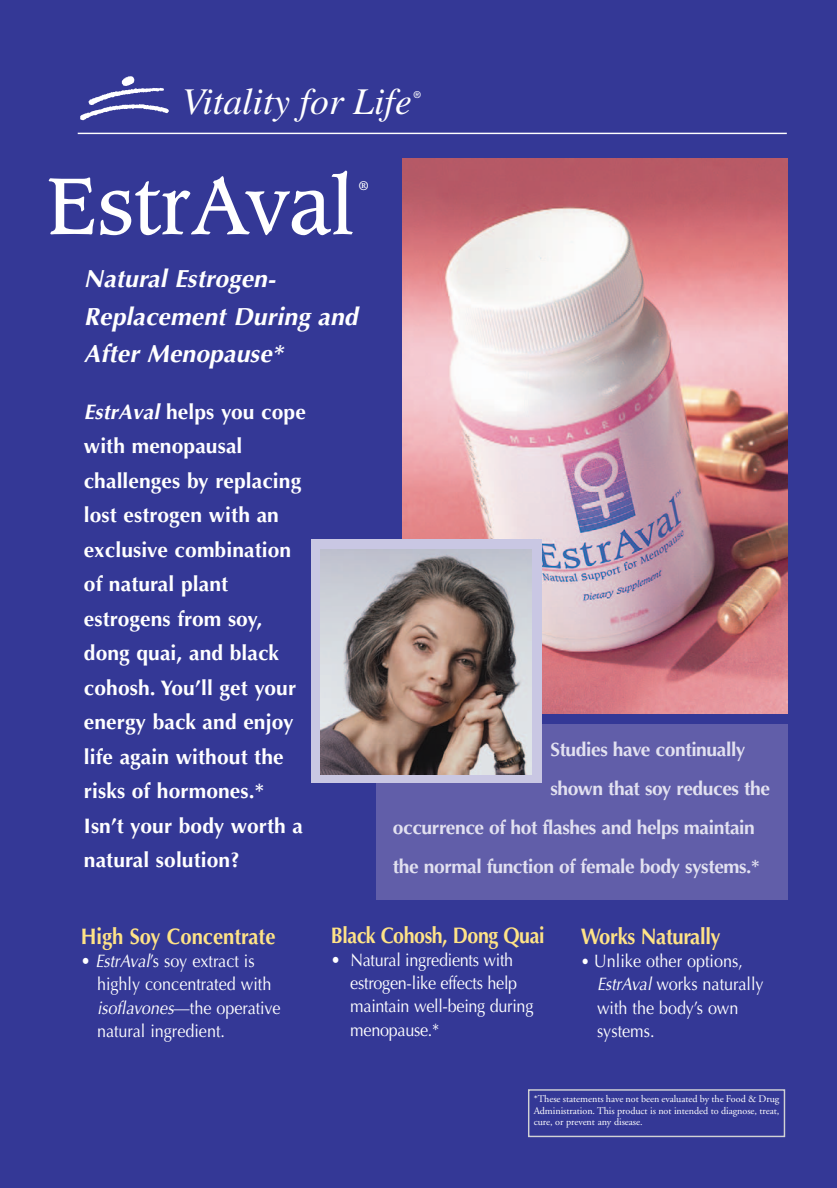
<style>
.page{position:relative;width:837px;height:1188px;background:#343896}
.page>*{position:absolute;margin:0;border:0;box-sizing:border-box;transform-origin:0 0}
.t1{font:77.55px "Caxton";letter-spacing:.005em;color:#fff}
.t2{font:italic 37.65px "Times";color:#fff}
.t3{font:italic 700 24.75px/37.5px "Optima";letter-spacing:.005em;color:#fff}
.t4{font:700 22.5px "Optima";letter-spacing:-.015em;color:#ffe386;scale:.9 1}
.t5{font:700 22.5px "Optima";letter-spacing:-.015em;color:#ffe386;scale:.87 1}
.t6{font:700 21px/34.5px "Optima";letter-spacing:.005em;color:#fff}
.t7{font:700 19.35px "Optima";letter-spacing:-.02em;color:#e2e1f0}
.t8{font:18px/23.1px "Optima";color:#fff;scale:.9 1}
.t9{font:12.15px "Caxton";color:#fff}
.t10{font:10.2px/11.6px "Adobe Garamond";letter-spacing:-.005em;color:#fff;text-align:justify}
.t11{font:500 9.45px "Helvetica Neue";color:#fff}
.s1{font-style:italic}
.s2{font-size:16.5px}
</style>
<div class="page">
<img style="left:403px;top:159px;width:384px;height:555px">
<svg style="left:80px;top:76px;width:89px;height:45px"></svg>
<div style="left:376px;top:724px;width:411px;height:175px;background:#615ea9"></div>
<hr style="left:78px;top:133px;width:709px;height:1px;background:#fff">
<div style="left:311px;top:539px;width:230px;height:244px;background:#c9c7e3"></div>
<div style="left:528px;top:1089px;width:257px;height:48px;border:1px solid #d1d2d4"></div>
<img style="left:321px;top:549px;width:211px;height:225px">
<h2 class="t2" style="left:182px;top:87px;width:231px">Vitality for Life</h2>
<p class="t11" style="left:413px;top:91px;width:9px">®</p>
<h1 class="t1" style="left:47px;top:170px;width:308px">EstrAval</h1>
<p class="t9" style="left:359px;top:180px;width:11px">®</p>
<p class="t3" style="left:84px;top:263px;width:275px">Natural Estrogen-<br>Replacement During and<br>After Menopause*</p>
<p class="t6" style="left:84px;top:396px;width:224px"><span class="s1">EstrAval</span> helps you cope with menopausal challenges by replacing lost estrogen with an exclusive combination of natural plant estrogens from soy, dong quai, and black cohosh. You’ll get your energy back and enjoy life again without the risks of hormones.*<br>Isn’t your body worth a natural solution?</p>
<p class="t7" style="left:550px;top:742px;width:196px">Studies have continually</p>
<p class="t7" style="left:550px;top:781px;width:221px">shown that soy reduces the</p>
<p class="t7" style="left:393px;top:820px;width:363px">occurrence of hot flashes and helps maintain</p>
<p class="t7" style="left:393px;top:859px;width:368px">the normal function of female body systems.*</p>
<p class="t4" style="left:81px;top:927px;width:218px">High Soy Concentrate</p>
<p class="t8" style="left:97px;top:951px;width:205px;text-indent:-16px">• <span class="s1">EstrAval</span>’s soy extract is highly concentrated with <span class="s1">isoflavones</span>—the operative natural ingredient.</p>
<p class="t5" style="left:331px;top:926px;width:247px">Black Cohosh, Dong Quai</p>
<p class="t8" style="left:350px;top:950px;width:205px;text-indent:-19px">• Natural ingredients with estrogen-like effects help maintain well-being during menopause.*</p>
<p class="t4" style="left:581px;top:927px;width:157px">Works Naturally</p>
<p class="t8" style="left:597px;top:951px;width:187px;text-indent:-16px"><span class="s2">•</span> Unlike other options,<br><span class="s1">EstrAval</span> works naturally with the body’s own systems.</p>
<p class="t10" style="left:534px;top:1094px;width:247px">*These statements have not been evaluated by the Food &amp; Drug Administration. This product is not intended to diagnose, treat, cure, or prevent any disease.</p>
</div>
